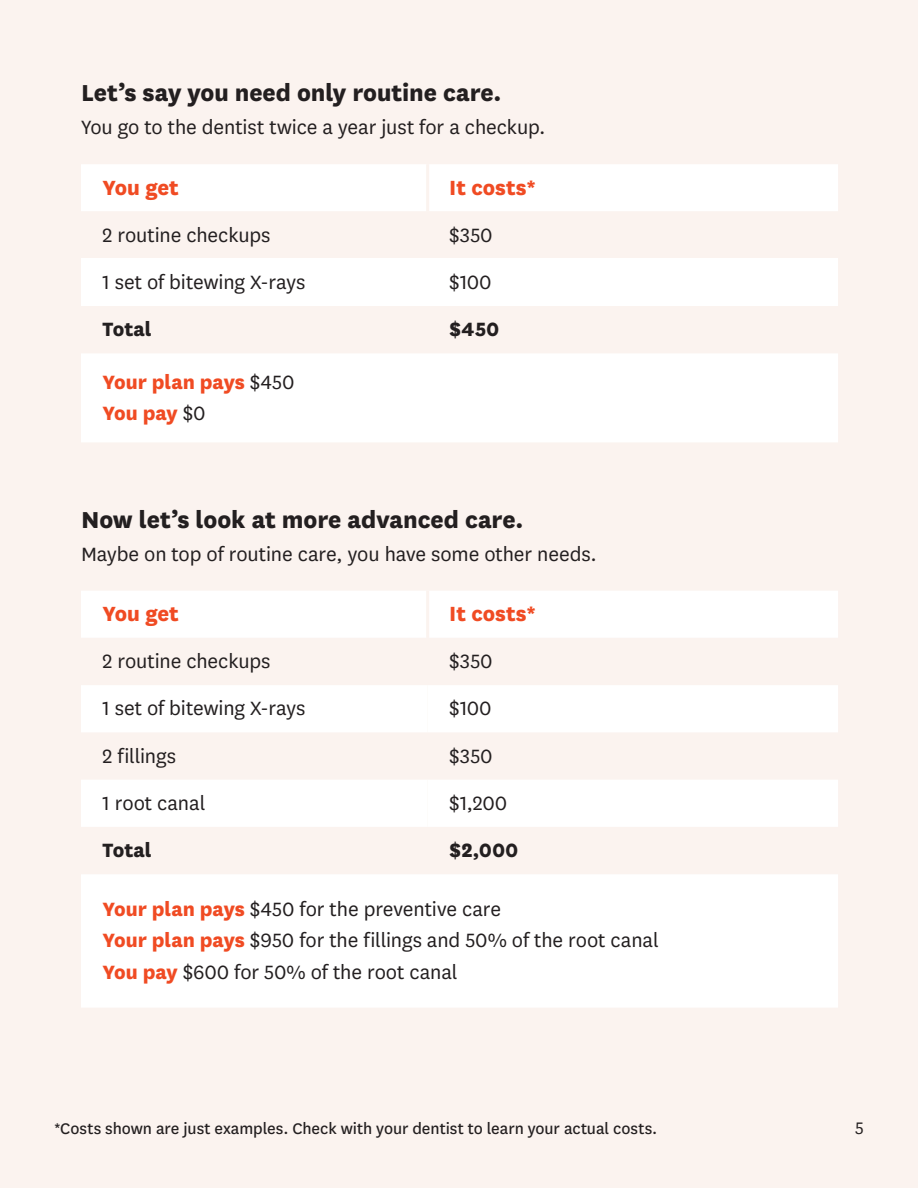
<style>
.page{position:relative;width:918px;height:1188px;background:#fbf3ef}
.page>*{position:absolute;margin:0;border:0;box-sizing:border-box;transform-origin:0 0}
.t1{font:800 27px "National";letter-spacing:-.005em;color:#231f20}
.Copay{font:800 24px "National";color:#f04b23}
.Copay-2{font:22.5px "National";letter-spacing:-.005em;color:#231f20}
.t2{font:800 22.5px "National";color:#f04b23}
.Copay-3{font:800 22.5px "National";letter-spacing:-.005em;color:#231f20}
.t3{font:19.5px "National";color:#231f20}
.t4{font:18px "National";letter-spacing:-.005em;color:#231f20}
.s1{font-weight:400;color:#231f20}
.s2{font-weight:800;color:#f04b23}
</style>
<div class="page">
<div style="left:81px;top:164px;width:757px;height:278px;background:#fff"></div>
<svg style="left:81px;top:211px;width:757px;height:142px"></svg>
<div style="left:81px;top:259px;width:347px;height:47px;background:#fff"></div>
<div style="left:428px;top:259px;width:410px;height:47px;background:#fff"></div>
<hr style="left:426px;top:164px;width:3px;height:47px;background:#fbf3ef">
<div style="left:81px;top:591px;width:757px;height:416px;background:#fff"></div>
<svg style="left:81px;top:638px;width:757px;height:236px"></svg>
<svg style="left:81px;top:685px;width:347px;height:142px;fill:#fff"></svg>
<svg style="left:428px;top:685px;width:410px;height:142px;fill:#fff"></svg>
<hr style="left:426px;top:591px;width:3px;height:47px;background:#fbf3ef">
<h1 class="t1" style="left:81px;top:73px;width:422px">Let’s say you need only routine care.</h1>
<h1 class="Copay-2" style="left:81px;top:113px;width:466px">You go to the dentist twice a year just for a checkup.</h1>
<h2 class="Copay" style="left:103px;top:170px;width:78px">You get</h2>
<p class="Copay" style="left:449px;top:170px;width:88px">It costs*</p>
<h2 class="Copay-2" style="left:103px;top:220px;width:169px">2 routine checkups</h2>
<p class="Copay-2" style="left:449px;top:220px;width:45px">$350</p>
<h2 class="Copay-2" style="left:103px;top:267px;width:204px">1 set of bitewing X-rays</h2>
<p class="Copay-2" style="left:449px;top:267px;width:44px">$100</p>
<h2 class="Copay-3" style="left:103px;top:313px;width:50px">Total</h2>
<p class="Copay-3" style="left:449px;top:313px;width:52px">$450</p>
<h1 class="t2" style="left:103px;top:366px;width:194px">Your plan pays <span class="s1">$450</span></h1>
<h1 class="t2" style="left:103px;top:397px;width:105px">You pay <span class="s1">$0</span></h1>
<h1 class="t1" style="left:81px;top:500px;width:444px">Now let’s look at more advanced care.</h1>
<h1 class="Copay-2" style="left:81px;top:539px;width:517px">Maybe on top of routine care, you have some other needs.</h1>
<h2 class="Copay" style="left:103px;top:597px;width:78px">You get</h2>
<p class="Copay" style="left:449px;top:597px;width:88px">It costs*</p>
<h2 class="Copay-2" style="left:103px;top:647px;width:169px">2 routine checkups</h2>
<p class="Copay-2" style="left:449px;top:647px;width:45px">$350</p>
<h2 class="Copay-2" style="left:103px;top:694px;width:204px">1 set of bitewing X-rays</h2>
<p class="Copay-2" style="left:449px;top:694px;width:44px">$100</p>
<h2 class="Copay-2" style="left:103px;top:741px;width:75px">2 fillings</h2>
<p class="Copay-2" style="left:449px;top:741px;width:45px">$350</p>
<h2 class="Copay-2" style="left:103px;top:788px;width:104px">1 root canal</h2>
<p class="Copay-2" style="left:449px;top:788px;width:60px">$1,200</p>
<h2 class="Copay-3" style="left:103px;top:834px;width:50px">Total</h2>
<p class="Copay-3" style="left:449px;top:834px;width:71px">$2,000</p>
<h1 class="Copay-2" style="left:103px;top:894px;width:400px"><span class="s2">Your plan pays</span> $450 for the preventive care</h1>
<h1 class="Copay-2" style="left:103px;top:926px;width:558px"><span class="s2">Your plan pays</span> $950 for the fillings and 50% of the root canal</h1>
<h1 class="Copay-2" style="left:103px;top:957px;width:357px"><span class="s2">You pay</span> $600 for 50% of the root canal</h1>
<p class="t4" style="left:54px;top:1117px;width:605px">*Costs shown are just examples. Check with your dentist to learn your actual costs.</p>
<p class="t3" style="left:855px;top:1115px;width:10px">5</p>
</div>
